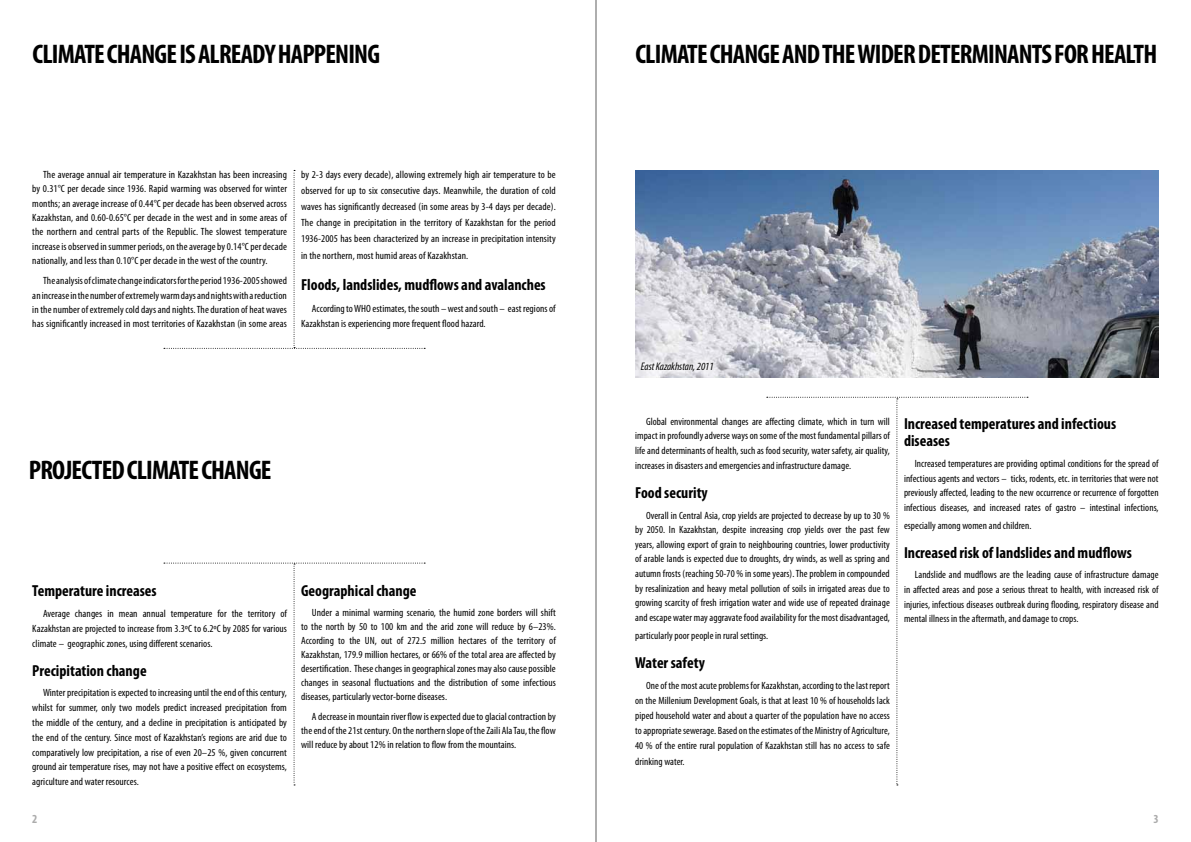
<style>
.page{position:relative;width:1191px;height:842px;background:#fff}
.page>*{position:absolute;margin:0;border:0;box-sizing:border-box;transform-origin:0 0}
.t1{font:700 condensed 27px "Myriad Pro";letter-spacing:-.03em;color:#000}
.t2{font:700 condensed 16px/17.7px "Myriad Pro";color:#000}
.t3{font:700 condensed 12.3px "Myriad Pro";color:#acacac}
.t4{font:italic condensed 11px "Myriad Pro";letter-spacing:-.005em;color:#000}
.t5{font:condensed 10.5px/14.8px "Myriad Pro";letter-spacing:.005em;color:#000;text-align:justify}
</style>
<div class="page">
<img style="left:635px;top:170px;width:523px;height:207px">
<svg style="left:767px;top:397px;width:261px;height:388px"></svg>
<div style="left:632px;top:354px;width:90px;height:26px;background:#fff;opacity:.85"></div>
<hr style="left:595px;top:0;width:1px;height:842px;background:#959595">
<svg style="left:164px;top:563px;width:261px;height:222px"></svg>
<svg style="left:164px;top:170px;width:261px;height:179px"></svg>
<h1 class="t1" style="left:33px;top:37px;width:349px">Climate change is already happening</h1>
<p class="t5" style="left:32px;top:167px;width:256px;line-height:14.4px;text-indent:11px">The average annual air temperature in Kazakhstan has been increasing by 0.31°C per decade since 1936. Rapid warming was observed for winter months; an average increase of 0.44°C per decade has been observed across Kazakhstan, and 0.60-0.65°C per decade in the west and in some areas of the northern and central parts of the Republic. The slowest temperature increase is observed in summer periods, on the average by 0.14°C per decade nationally, and less than 0.10°C per decade in the west of the country.</p>
<p class="t5" style="left:32px;top:273px;width:256px;line-height:14.4px;text-indent:11px">The analysis of climate change indicators for the period 1936-2005 showed an increase in the number of extremely warm days and nights with a reduction in the number of extremely cold days and nights. The duration of heat waves has significantly increased in most territories of Kazakhstan (in some areas</p>
<p class="t5" style="left:301px;top:166px;width:256px;line-height:16.1px">by 2-3 days every decade), allowing extremely high air temperature to be observed for up to six consecutive days. Meanwhile, the duration of cold waves has significantly decreased (in some areas by 3-4 days per decade).<br>The change in precipitation in the territory of Kazakhstan for the period 1936-2005 has been characterized by an increase in precipitation intensity in the northern, most humid areas of Kazakhstan.</p>
<h2 class="t2" style="left:301px;top:275px;width:246px">Floods, landslides, mudflows and avalanches</h2>
<p class="t5" style="left:301px;top:300px;width:256px;line-height:15.9px;text-indent:11px">According to WHO estimates, the south – west and south – east regions of<br>Kazakhstan is experiencing more frequent flood hazard.</p>
<h1 class="t1" style="left:29px;top:453px;width:244px">Projected climate change</h1>
<h2 class="t2" style="left:32px;top:582px;width:126px">Temperature increases</h2>
<p class="t5" style="left:32px;top:606px;width:256px;text-indent:11px">Average changes in mean annual temperature for the territory of Kazakhstan are projected to increase from 3.3ºC to 6.2ºC by 2085 for various climate – geographic zones, using different scenarios.</p>
<h2 class="t2" style="left:32px;top:661px;width:116px">Precipitation change</h2>
<p class="t5" style="left:32px;top:685px;width:256px;text-indent:11px">Winter precipitation is expected to increasing until the end of this century, whilst for summer, only two models predict increased precipitation from the middle of the century, and a decline in precipitation is anticipated by the end of the century. Since most of Kazakhstan’s regions are arid due to comparatively low precipitation, a rise of even 20–25 %, given concurrent ground air temperature rises, may not have a positive effect on ecosystems, agriculture and water resources.</p>
<h2 class="t2" style="left:301px;top:582px;width:117px">Geographical change</h2>
<p class="t5" style="left:301px;top:605px;width:256px;line-height:14px;text-indent:11px">Under a minimal warming scenario, the humid zone borders will shift to the north by 50 to 100 km and the arid zone will reduce by 6–23%.<br>According to the UN, out of 272.5 million hectares of the territory of Kazakhstan, 179.9 million hectares, or 66% of the total area are affected by desertification. These changes in geographical zones may also cause possible changes in seasonal fluctuations and the distribution of some infectious diseases, particularly vector-borne diseases.</p>
<p class="t5" style="left:301px;top:709px;width:256px;line-height:14px;text-indent:11px">A decrease in mountain river flow is expected due to glacial contraction by the end of the 21st century. On the northern slope of the Zaili Ala Tau, the flow will reduce by about 12% in relation to flow from the mountains.</p>
<h1 class="t1" style="left:635px;top:37px;width:520px">Climate change and the wider determinants for health</h1>
<p class="t4" style="left:641px;top:360px;width:74px">East Kazakhstan, 2011</p>
<p class="t5" style="left:635px;top:414px;width:256px;text-indent:11px">Global environmental changes are affecting climate, which in turn will impact in profoundly adverse ways on some of the most fundamental pillars of life and determinants of health, such as food security, water safety, air quality, increases in disasters and emergencies and infrastructure damage.</p>
<h2 class="t2" style="left:635px;top:484px;width:74px">Food security</h2>
<p class="t5" style="left:635px;top:508px;width:256px;text-indent:11px">Overall in Central Asia, crop yields are projected to decrease by up to 30 % by 2050. In Kazakhstan, despite increasing crop yields over the past few years, allowing export of grain to neighbouring countries, lower productivity of arable lands is expected due to droughts, dry winds, as well as spring and autumn frosts (reaching 50-70 % in some years). The problem in compounded by resalinization and heavy metal pollution of soils in irrigated areas due to growing scarcity of fresh irrigation water and wide use of repeated drainage and escape water may aggravate food availability for the most disadvantaged,</p>
<p class="t5" style="left:635px;top:628px;width:135px">particularly poor people in rural settings.</p>
<h2 class="t2" style="left:635px;top:654px;width:71px">Water safety</h2>
<p class="t5" style="left:635px;top:678px;width:256px;line-height:15.1px;text-indent:11px">One of the most acute problems for Kazakhstan, according to the last report on the Millenium Development Goals, is that at least 10 % of households lack piped household water and about a quarter of the population have no access to appropriate sewerage. Based on the estimates of the Ministry of Agriculture, 40 % of the entire rural population of Kazakhstan still has no access to safe drinking water.</p>
<h2 class="t2" style="left:904px;top:414px;width:214px">Increased temperatures and infectious diseases</h2>
<p class="t5" style="left:904px;top:456px;width:256px;text-indent:11px">Increased temperatures are providing optimal conditions for the spread of infectious agents and vectors – ticks, rodents, etc. in territories that were not previously affected, leading to the new occurrence or recurrence of forgotten infectious diseases, and increased rates of gastro – intestinal infections,</p>
<p class="t5" style="left:904px;top:518px;width:129px">especially among women and children.</p>
<h2 class="t2" style="left:904px;top:543px;width:229px">Increased risk of landslides and mudflows</h2>
<p class="t5" style="left:904px;top:567px;width:256px;text-indent:11px">Landslide and mudflows are the leading cause of infrastructure damage in affected areas and pose a serious threat to health, with increased risk of injuries, infectious diseases outbreak during flooding, respiratory disease and mental illness in the aftermath, and damage to crops.</p>
<p class="t3" style="left:32px;top:811px;width:7px">2</p>
<p class="t3" style="left:1153px;top:811px;width:7px">3</p>
</div>
